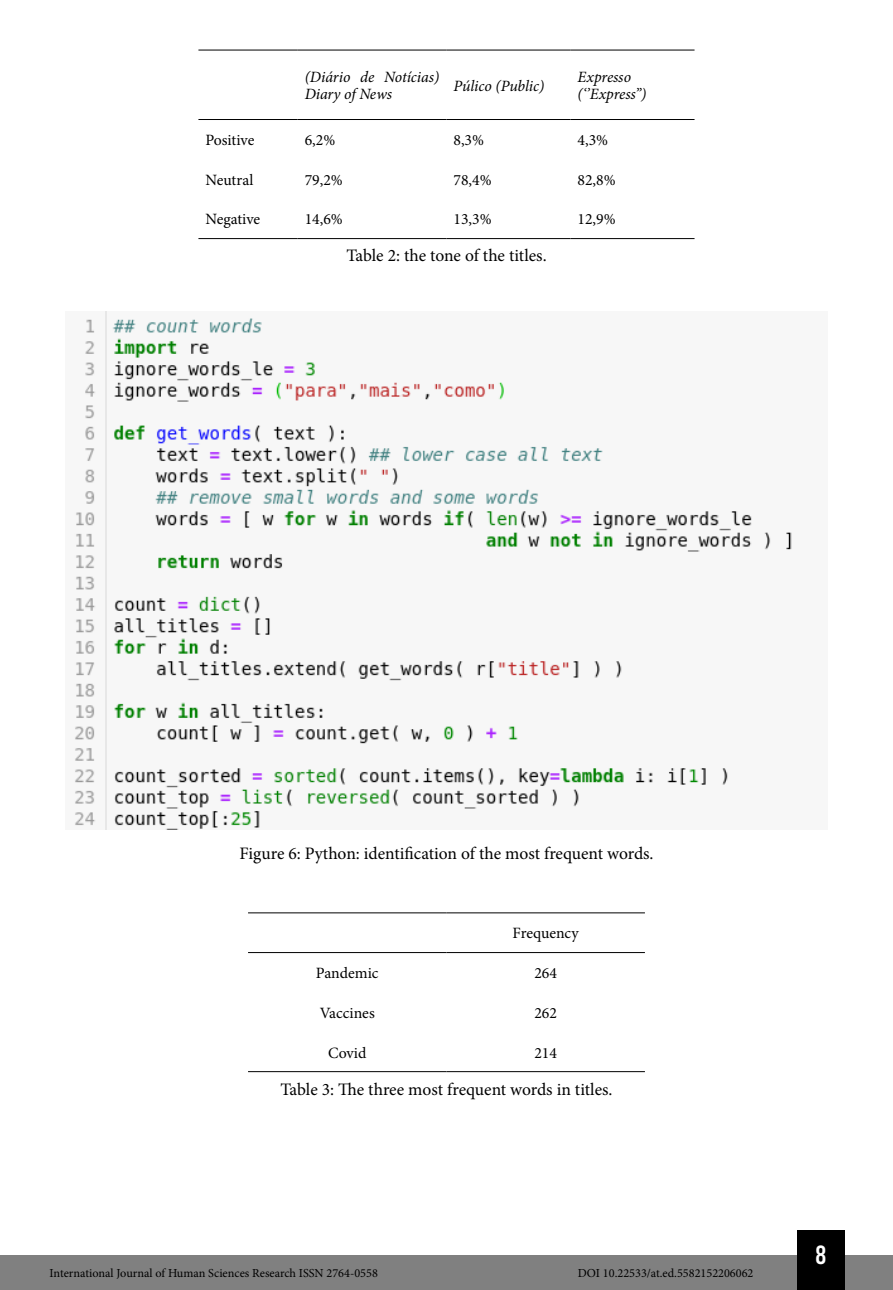
<style>
.page{position:relative;width:893px;height:1290px;background:#fff}
.page>*{position:absolute;margin:0;border:0;box-sizing:border-box;transform-origin:0 0}
.t1{font:26.25px "Bebas Kai";color:#fff}
.Info_Imagem{font:17.5px "Minion Pro";color:#000}
.Tabela{font:15.75px "Minion Pro";color:#000}
.Tabela-2{font:italic 15.75px/17.5px "Minion Pro";letter-spacing:-.005em;color:#000}
.t2{font:12.25px "Minion Pro";color:#000}
</style>
<div class="page">
<div style="left:0;top:1255px;width:893px;height:35px;background:#808080"></div>
<div style="left:797px;top:1230px;width:48px;height:60px;background:#000"></div>
<hr style="left:198px;top:119px;width:100px;height:1px;background:#000">
<hr style="left:298px;top:119px;width:148px;height:1px;background:#000">
<hr style="left:446px;top:119px;width:124px;height:1px;background:#000">
<hr style="left:570px;top:119px;width:124px;height:1px;background:#000">
<hr style="left:198px;top:50px;width:100px;height:1px;background:#000">
<hr style="left:298px;top:50px;width:148px;height:1px;background:#000">
<hr style="left:446px;top:50px;width:124px;height:1px;background:#000">
<hr style="left:570px;top:50px;width:124px;height:1px;background:#000">
<hr style="left:198px;top:238px;width:100px;height:1px;background:#000">
<hr style="left:298px;top:238px;width:148px;height:1px;background:#000">
<hr style="left:446px;top:238px;width:124px;height:1px;background:#000">
<hr style="left:570px;top:238px;width:124px;height:1px;background:#000">
<img style="left:74px;top:311px;width:718px;height:519px">
<hr style="left:248px;top:1071px;width:198px;height:1px;background:#000">
<hr style="left:446px;top:1071px;width:199px;height:1px;background:#000">
<hr style="left:248px;top:912px;width:198px;height:1px;background:#000">
<hr style="left:446px;top:912px;width:199px;height:1px;background:#000">
<hr style="left:248px;top:952px;width:198px;height:1px;background:#000">
<hr style="left:446px;top:952px;width:199px;height:1px;background:#000">
<p class="Tabela-2" style="left:305px;top:68px;width:136px">(Diário de Notícias)<br>Diary of News</p>
<p class="Tabela-2" style="left:453px;top:77px;width:92px">Púlico (Public)</p>
<p class="Tabela-2" style="left:577px;top:68px;width:70px">Expresso (‘’Express’’)</p>
<p class="Tabela" style="left:205px;top:129px;width:51px">Positive</p>
<p class="Tabela" style="left:305px;top:129px;width:32px">6,2%</p>
<p class="Tabela" style="left:453px;top:129px;width:32px">8,3%</p>
<p class="Tabela" style="left:577px;top:129px;width:32px">4,3%</p>
<p class="Tabela" style="left:205px;top:169px;width:49px">Neutral</p>
<p class="Tabela" style="left:305px;top:169px;width:40px">79,2%</p>
<p class="Tabela" style="left:453px;top:169px;width:40px">78,4%</p>
<p class="Tabela" style="left:577px;top:169px;width:40px">82,8%</p>
<p class="Tabela" style="left:205px;top:209px;width:56px">Negative</p>
<p class="Tabela" style="left:305px;top:209px;width:40px">14,6%</p>
<p class="Tabela" style="left:453px;top:209px;width:40px">13,3%</p>
<p class="Tabela" style="left:577px;top:209px;width:40px">12,9%</p>
<p class="Info_Imagem" style="left:346px;top:244px;width:202px">Table 2: the tone of the titles.</p>
<p class="Info_Imagem" style="left:239px;top:842px;width:416px">Figure 6: Python: identification of the most frequent words.</p>
<p class="Tabela" style="left:513px;top:923px;width:68px">Frequency</p>
<p class="Tabela" style="left:316px;top:962px;width:64px">Pandemic</p>
<p class="Tabela" style="left:534px;top:962px;width:24px">264</p>
<p class="Tabela" style="left:320px;top:1002px;width:56px">Vaccines</p>
<p class="Tabela" style="left:534px;top:1002px;width:24px">262</p>
<p class="Tabela" style="left:328px;top:1042px;width:40px">Covid</p>
<p class="Tabela" style="left:534px;top:1042px;width:24px">214</p>
<p class="Info_Imagem" style="left:280px;top:1077px;width:334px">Table 3: The three most frequent words in titles.</p>
<p class="t2" style="left:50px;top:1265px;width:330px">International Journal of Human Sciences Research ISSN 2764-0558</p>
<p class="t2" style="left:578px;top:1265px;width:177px">DOI 10.22533/at.ed.5582152206062</p>
<h1 class="t1" style="left:816px;top:1241px;width:12px">8</h1>
</div>
